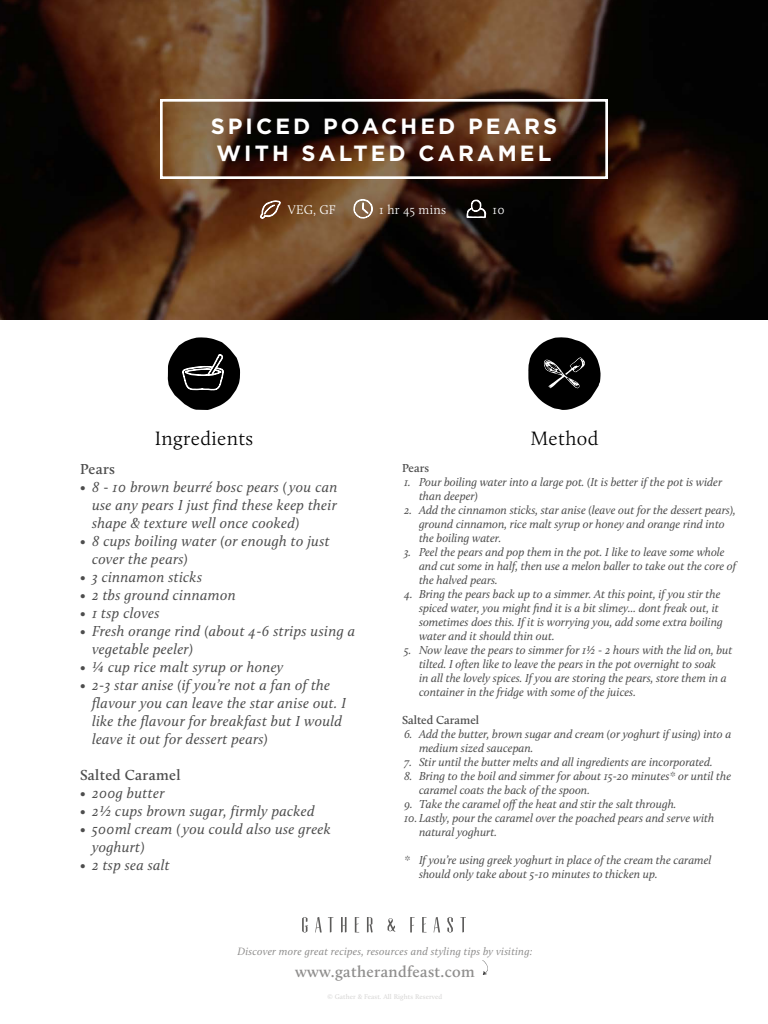
<style>
.page{position:relative;width:768px;height:1024px;background:#fff}
.page>*{position:absolute;margin:0;border:0;box-sizing:border-box;transform-origin:0 0}
.t1{font:700 22px "Gotham";letter-spacing:.14em;color:#fff}
.t2{font:300 20px "Calluna";letter-spacing:.02em;color:#000}
.t3{font:600 16px "Calluna";letter-spacing:.02em;color:#8f8e8d}
.t4{font:italic 15px/18px "Calluna";letter-spacing:.02em;color:#4d4d4d}
.Ingredients_Bullets{font:600 15px "Calluna";letter-spacing:.02em;color:#4d4d4d}
.t5{font:300 13px "Calluna";letter-spacing:.02em;color:#fff}
.t6{font:italic 12px/14px "Calluna";color:#4d4d4d}
.Ingredients_Bullets-2{font:600 12px "Calluna";color:#4d4d4d}
.t7{font:italic 11px "Calluna";letter-spacing:.02em;color:#8f8e8d}
.t8{font:7px "Calluna";letter-spacing:.02em;color:#d5d4d3}
</style>
<div class="page">
<svg style="left:168px;top:337px;width:72px;height:73px"></svg>
<svg style="left:528px;top:337px;width:73px;height:73px"></svg>
<svg style="left:482px;top:960px;width:6px;height:15px"></svg>
<svg style="left:302px;top:917px;width:6px;height:16px"></svg>
<svg style="left:315px;top:917px;width:7px;height:15px"></svg>
<svg style="left:328px;top:917px;width:5px;height:15px"></svg>
<svg style="left:341px;top:917px;width:6px;height:15px"></svg>
<svg style="left:355px;top:917px;width:4px;height:15px"></svg>
<svg style="left:367px;top:917px;width:6px;height:16px"></svg>
<svg style="left:388px;top:918px;width:7px;height:14px"></svg>
<svg style="left:410px;top:917px;width:5px;height:15px"></svg>
<svg style="left:422px;top:917px;width:5px;height:15px"></svg>
<svg style="left:434px;top:917px;width:6px;height:15px"></svg>
<svg style="left:447px;top:917px;width:6px;height:16px"></svg>
<svg style="left:460px;top:917px;width:6px;height:15px"></svg>
<img style="left:0;top:0;width:768px;height:320px">
<div style="left:160px;top:99px;width:448px;height:80px;border:3px solid #fff"></div>
<svg style="left:354px;top:199px;width:19px;height:19px"></svg>
<svg style="left:260px;top:201px;width:21px;height:18px"></svg>
<svg style="left:467px;top:200px;width:19px;height:19px"></svg>
<p class="t1" style="left:211px;top:113px;width:348px">SPICED POACHED PEARS</p>
<p class="t1" style="left:217px;top:140px;width:336px">WITH SALTED CARAMEL</p>
<p class="t5" style="left:288px;top:202px;width:49px">VEG, GF</p>
<p class="t5" style="left:379px;top:202px;width:68px">1 hr 45 mins</p>
<p class="t5" style="left:493px;top:202px;width:14px">10</p>
<p class="t2" style="left:155px;top:426px;width:100px">Ingredients</p>
<p class="t2" style="left:531px;top:426px;width:69px">Method</p>
<p class="Ingredients_Bullets" style="left:80px;top:460px;width:36px">Pears</p>
<p class="t4" style="left:92px;top:478px;width:247px;text-align:justify;text-indent:-12px">• 8 - 10 brown beurré bosc pears (you can use any pears I just find these keep their shape &amp; texture well once cooked)</p>
<p class="t4" style="left:92px;top:532px;width:239px;text-indent:-12px">• 8 cups boiling water (or enough to just cover the pears)</p>
<p class="t4" style="left:80px;top:568px;width:124px">• 3 cinnamon sticks</p>
<p class="t4" style="left:80px;top:586px;width:157px">• 2 tbs ground cinnamon</p>
<p class="t4" style="left:80px;top:604px;width:81px">• 1 tsp cloves</p>
<p class="t4" style="left:92px;top:622px;width:265px;text-indent:-12px">• Fresh orange rind (about 4 -6 strips using a vegetable peeler)</p>
<p class="t4" style="left:80px;top:658px;width:205px">• 1⁄4 cup rice malt syrup or honey</p>
<p class="t4" style="left:92px;top:676px;width:256px;text-indent:-12px">• 2-3 star anise (if you’re not a fan of the flavour you can leave the star anise out. I like the flavour for breakfast but I would leave it out for dessert pears)</p>
<p class="Ingredients_Bullets" style="left:80px;top:766px;width:102px">Salted Caramel</p>
<p class="t4" style="left:80px;top:784px;width:86px">• 200g butter</p>
<p class="t4" style="left:80px;top:802px;width:236px">• 2 1/2 cups brown sugar, firmly packed</p>
<p class="t4" style="left:92px;top:820px;width:240px;text-indent:-12px">• 500ml cream (you could also use greek yoghurt)</p>
<p class="t4" style="left:80px;top:856px;width:91px">• 2 tsp sea salt</p>
<p class="Ingredients_Bullets-2" style="left:402px;top:460px;width:29px">Pears</p>
<p class="t6" style="left:419px;top:474px;width:305px;text-indent:-15px">1. Pour boiling water into a large pot. (It is better if the pot is wider than deeper)</p>
<p class="t6" style="left:419px;top:502px;width:318px;text-indent:-15px">2. Add the cinnamon sticks, star anise (leave out for the dessert pears), ground cinnamon, rice malt syrup or honey and orange rind into the boiling water.</p>
<p class="t6" style="left:419px;top:544px;width:319px;text-indent:-15px">3. Peel the pears and pop them in the pot. I like to leave some whole and cut some in half, then use a melon baller to take out the core of the halved pears.</p>
<p class="t6" style="left:419px;top:586px;width:305px;text-indent:-15px">4. Bring the pears back up to a simmer. At this point, if you stir the spiced water, you might find it is a bit slimey... dont freak out, it sometimes does this. If it is worrying you, add some extra boiling water and it should thin out.</p>
<p class="t6" style="left:419px;top:642px;width:315px;text-indent:-15px">5. Now leave the pears to simmer for 11/2 - 2 hours with the lid on, but tilted. I often like to leave the pears in the pot overnight to soak<br>in all the lovely spices. If you are storing the pears, store them in a container in the fridge with some of the juices.</p>
<p class="Ingredients_Bullets-2" style="left:402px;top:712px;width:79px">Salted Caramel</p>
<p class="t6" style="left:419px;top:726px;width:314px;text-indent:-15px">6. Add the butter, brown sugar and cream (or yoghurt if using) into a medium sized saucepan.</p>
<p class="t6" style="left:404px;top:754px;width:310px">7. Stir until the butter melts and all ingredients are incorporated.</p>
<p class="t6" style="left:419px;top:768px;width:314px;text-indent:-15px">8. Bring to the boil and simmer for about 15-20 minutes* or until the caramel coats the back of the spoon.</p>
<p class="t6" style="left:404px;top:796px;width:274px">9. Take the caramel off the heat and stir the salt through.</p>
<p class="t6" style="left:419px;top:810px;width:297px;text-indent:-15px">10. Lastly, pour the caramel over the poached pears and serve with natural yoghurt.</p>
<p class="t6" style="left:419px;top:852px;width:294px;text-indent:-15px">* If you’re using greek yoghurt in place of the cream the caramel should only take about 5-10 minutes to thicken up.</p>
<p class="t7" style="left:237px;top:945px;width:297px">Discover more great recipes, resources and styling tips by visiting:</p>
<p class="t3" style="left:295px;top:962px;width:181px">www.gatherandfeast.com</p>
<p class="t8" style="left:328px;top:993px;width:116px">© Gather &amp; Feast. All Rights Reserved</p>
</div>
